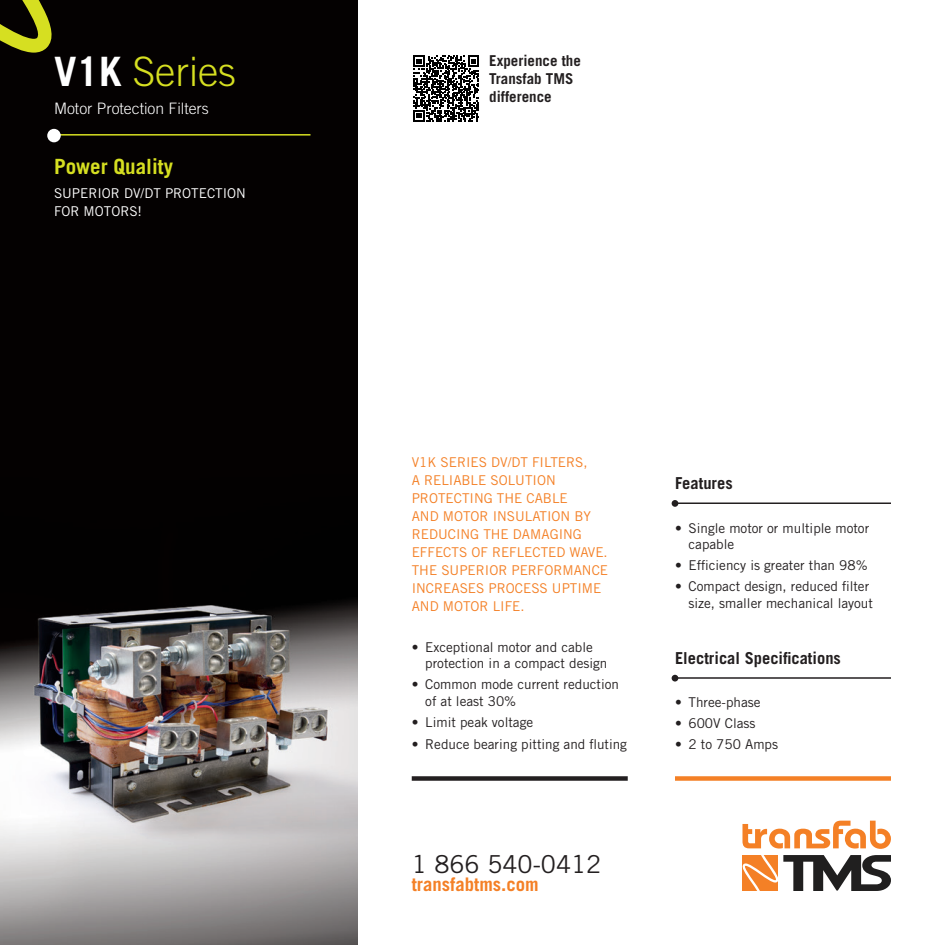
<style>
.page{position:relative;width:945px;height:945px;background:#fff}
.page>*{position:absolute;margin:0;border:0;box-sizing:border-box;transform-origin:0 0}
.t1{font:300 40.5px "Trade Gothic";color:#d6df21}
.t2{font:24.75px "Trade Gothic";color:#231f20}
.t3{font:700 21px "Trade Gothic";color:#d6df21}
.t4{font:700 18.75px "Trade Gothic";color:#f48026}
.t5{font:700 16.5px "Trade Gothic";color:#231f20}
.t6{font:300 15.75px "Trade Gothic";color:#fff}
.t7{font:700 15px/18px "Trade Gothic";color:#231f20}
.t8{font:13.5px/16.5px "Trade Gothic";color:#231f20}
.t9{font:13.5px/18px "Trade Gothic";color:#f48026}
.t10{font:13.5px/18px "Trade Gothic";color:#fff}
.s1{font-weight:700;color:#fff}
</style>
<div class="page">
<svg style="left:742px;top:821px;width:149px;height:28px"></svg>
<svg style="left:742px;top:855px;width:149px;height:36px"></svg>
<img style="left:0;top:0;width:358px;height:945px">
<hr style="left:675px;top:502px;width:216px;height:2px;background:#231f20">
<hr style="left:675px;top:677px;width:216px;height:2px;background:#231f20">
<svg style="left:0;top:0;width:63px;height:102px;background:#2d2d07"></svg>
<hr style="left:54px;top:134px;width:256px;height:2px;background:#d6df21">
<div style="left:412px;top:776px;width:216px;height:5px;background:#231f20"></div>
<div style="left:675px;top:776px;width:216px;height:5px;background:#f48026"></div>
<div style="left:672px;top:500px;width:6px;height:7px;background:#231f20;border-radius:50%"></div>
<div style="left:672px;top:675px;width:6px;height:7px;background:#231f20;border-radius:50%"></div>
<div style="left:47px;top:129px;width:14px;height:13px;background:#fff;border-radius:50%"></div>
<svg style="left:413px;top:56px;width:66px;height:66px"></svg>
<h1 class="t1" style="left:54px;top:47px;width:184px"><span class="s1">V1K</span> Series</h1>
<p class="t6" style="left:54px;top:99px;width:156px">Motor Protection Filters</p>
<h3 class="t3" style="left:54px;top:153px;width:121px">Power Quality</h3>
<p class="t10" style="left:54px;top:184px;width:194px">Superior dV/dT Protection for Moto</p>
<p class="t10" style="left:120px;top:202px;width:23px">rs!</p>
<p class="t7" style="left:489px;top:51px;width:93px">Experience the<br>Transfab TMS difference</p>
<p class="t9" style="left:412px;top:453px;width:177px">V1K series dV/dT filters, a reliable solution protecting the cable and moto</p>
<p class="t9" style="left:412px;top:507px;width:198px;text-indent:68px">r insulation by reducing the damaging effects of reflected wave.<br>The superior performance increases process uptime and moto</p>
<p class="t9" style="left:480px;top:597px;width:46px">r life.</p>
<p class="t8" style="left:425px;top:638px;width:184px;text-indent:-14px">• Exceptional motor and cable protection in a compact design</p>
<p class="t8" style="left:425px;top:676px;width:195px;text-indent:-14px">• Common mode current reduction of at least 30%</p>
<p class="t8" style="left:412px;top:714px;width:123px">• Limit peak voltage</p>
<p class="t8" style="left:412px;top:736px;width:217px">• Reduce bearing pitting and fluting</p>
<h2 class="t2" style="left:412px;top:849px;width:191px">1 866 540-0412</h2>
<h3 class="t4" style="left:412px;top:873px;width:129px">transfabtms.com</h3>
<p class="t5" style="left:675px;top:473px;width:59px">Features</p>
<p class="t8" style="left:688px;top:519px;width:182px;text-indent:-14px">• S ingle motor or multiple motor capable</p>
<p class="t8" style="left:675px;top:557px;width:194px">• Efficiency is greater than 98%</p>
<p class="t8" style="left:675px;top:578px;width:199px;text-align:right">• Compact design, reduced filter size, smaller mechanical layout</p>
<p class="t5" style="left:675px;top:648px;width:167px">Electrical Specifications</p>
<p class="t8" style="left:675px;top:694px;width:87px">• Three-phase</p>
<p class="t8" style="left:675px;top:715px;width:82px">• 600V Class</p>
<p class="t8" style="left:675px;top:736px;width:105px">• 2 to 750 Amps</p>
</div>
